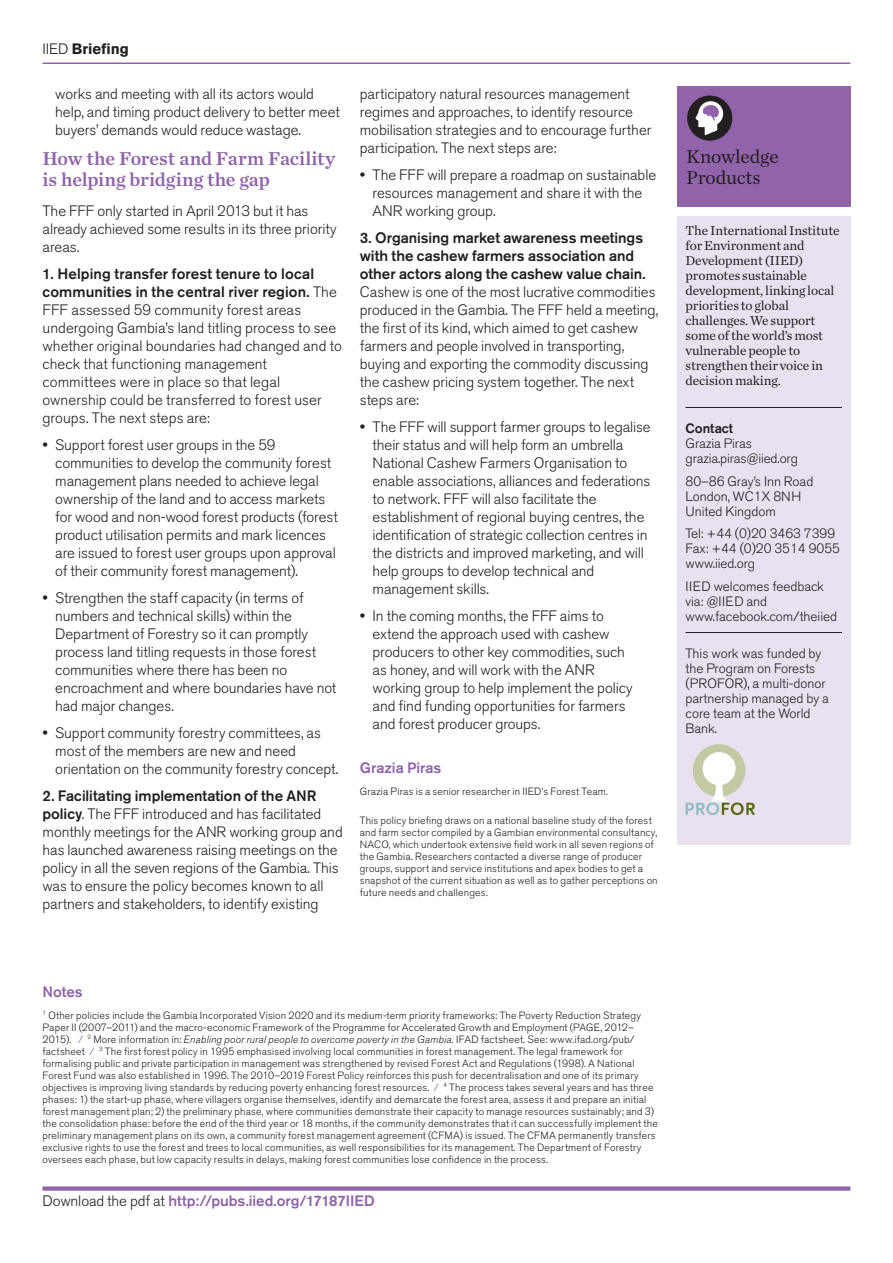
<style>
.page{position:relative;width:893px;height:1263px;background:#fff}
.page>*{position:absolute;margin:0;border:0;box-sizing:border-box;transform-origin:0 0}
.t1{font:19.5px/21px "Chronicle Text G1 Semi";letter-spacing:-.005em;color:#9063aa}
.t2{font:19.5px/20.7px "Chronicle Text G1";letter-spacing:-.01em;color:#231f20}
.t3{font:300 15px/18px "Akzidenz Grotesk BE";letter-spacing:-.005em;color:#231f20}
.t4{font:500 15px/18px "Akzidenz Grotesk BE";letter-spacing:-.005em;color:#231f20}
.t5{font:500 15px "Akzidenz Grotesk BE";letter-spacing:-.005em;color:#9063aa}
.t6{font:700 15px "Akzidenz Grotesk BE";letter-spacing:-.005em;color:#231f20}
.t7{font:300 13.5px/15px "Akzidenz Grotesk BE";letter-spacing:-.005em;color:#231f20}
.t8{font:13.5px/15px "Chronicle Text G1";letter-spacing:-.01em;color:#231f20}
.t9{font:500 13.5px "Akzidenz Grotesk BE";letter-spacing:-.005em;color:#231f20}
.t10{font:300 10.5px/12px "Akzidenz Grotesk BE";letter-spacing:.015em;color:#231f20}
.s1{font-weight:300}
.s2{font-weight:500}
.s3{color:#9063aa}
.s4{font-style:italic}
.s5{font-weight:300;color:#231f20}
</style>
<div class="page">
<div style="left:677px;top:86px;width:173px;height:121px;background:#9063aa"></div>
<div style="left:687px;top:95px;width:45px;height:46px;background:#231f20;border-radius:50%"></div>
<svg style="left:695px;top:101px;width:28px;height:34px"></svg>
<div style="left:677px;top:216px;width:173px;height:628px;background:#e9e1ef"></div>
<hr style="left:686px;top:407px;width:156px;height:1px;background:#231f20">
<hr style="left:686px;top:632px;width:156px;height:1px;background:#231f20">
<hr style="left:43px;top:63px;width:807px;height:1px;background:#9063aa">
<div style="left:43px;top:1186px;width:807px;height:5px;background:#9063aa"></div>
<div style="left:693px;top:744px;width:52px;height:53px;background:#c2caa4;border-radius:50%"></div>
<svg style="left:686px;top:778px;width:69px;height:37px"></svg>
<div style="left:703px;top:752px;width:33px;height:33px;background:#fff;border-radius:50%"></div>
<p class="t6" style="left:43px;top:40px;width:88px"><span class="s1">IIED</span> Briefing</p>
<p class="t3" style="left:55px;top:85px;width:286px">works and meeting with all its actors would help, and timing product delivery to better meet buyers’ demands would reduce wastage.</p>
<h1 class="t1" style="left:43px;top:147px;width:294px">How the Forest and Farm Facility is helping bridging the gap</h1>
<p class="t3" style="left:43px;top:202px;width:296px">The FFF only started in April 2013 but it has already achieved some results in its three priority areas.</p>
<p class="t3" style="left:43px;top:265px;width:301px"><span class="s2">1. Helping transfer forest tenure to local communities in the central river region.</span> The FFF assessed 59 community forest areas undergoing Gambia’s land titling process to see whether original boundaries had changed and to check that functioning management committees were in place so that legal ownership could be transferred to forest user groups. The next steps are:</p>
<p class="t3" style="left:55px;top:436px;width:284px;text-indent:-13px">• Support forest user groups in the 59 communities to develop the community forest management plans needed to achieve legal ownership of the land and to access markets for wood and non-wood forest products (forest product utilisation permits and mark licences are issued to forest user groups upon approval of their community forest management).</p>
<p class="t3" style="left:55px;top:589px;width:283px;text-indent:-13px">• Strengthen the staff capacity (in terms of numbers and technical skills) within the Department of Forestry so it can promptly process land titling requests in those forest communities where there has been no encroachment and where boundaries have not had major changes.</p>
<p class="t3" style="left:55px;top:724px;width:285px;text-indent:-13px">• Support community forestry committees, as most of the members are new and need orientation on the community forestry concept.</p>
<p class="t3" style="left:43px;top:787px;width:302px"><span class="s2">2. Facilitating implementation of the ANR policy</span>. The FFF introduced and has facilitated monthly meetings for the ANR working group and has launched awareness raising meetings on the policy in all the seven regions of the Gambia. This was to ensure the policy becomes known to all partners and stakeholders, to identify existing</p>
<p class="t3" style="left:360px;top:85px;width:293px">participatory natural resources management regimes and approaches, to identify resource mobilisation strategies and to encourage further participation. The next steps are:</p>
<p class="t3" style="left:373px;top:166px;width:285px;text-indent:-13px">• The FFF will prepare a roadmap on sustainable resources management and share it with the<br>ANR working group.</p>
<p class="t4" style="left:360px;top:228px;width:287px">3. Organising market awareness meetings with the cashew farmers association and other actors along the cashew value chain.</p>
<p class="t3" style="left:360px;top:283px;width:300px">Cashew is one of the most lucrative commodities produced in the Gambia. The FFF held a meeting, the first of its kind, which aimed to get cashew farmers and people involved in transporting, buying and exporting the commodity discussing the cashew pricing system together. The next steps are:</p>
<p class="t3" style="left:373px;top:418px;width:280px;text-indent:-13px">• The FFF will support farmer groups to legalise their status and will help form an umbrella National Cashew Farmers Organisation to enable associations, alliances and federations to network. FFF will also facilitate the establishment of regional buying centres, the identification of strategic collection centres in the districts and improved marketing, and will help groups to develop technical and management skills.</p>
<p class="t3" style="left:373px;top:607px;width:261px;text-indent:-13px">• In the coming months, the FFF aims to extend the approach used with cashew producers to other key commodities, such as honey, and will work with the ANR working group to help implement the policy and find funding opportunities for farmers and forest producer groups.</p>
<p class="t5" style="left:360px;top:759px;width:83px">Grazia Piras</p>
<p class="t10" style="left:360px;top:785px;width:250px">Grazia Piras is a senior researcher in IIED’s Forest Team.</p>
<p class="t10" style="left:360px;top:814px;width:299px">This policy briefing draws on a national baseline study of the forest and farm sector compiled by a Gambian environmental consultancy, NACO, which undertook extensive field work in all seven regions of the Gambia. Researchers contacted a diverse range of producer groups, support and service institutions and apex bodies to get a snapshot of the current situation as well as to gather perceptions on future needs and challenges.</p>
<h1 class="t2" style="left:686px;top:145px;width:94px">Knowledge<br>Products</h1>
<p class="t8" style="left:686px;top:223px;width:155px">The International Institute for Environment and<br>Development (IIED) promotes sustainable development, linking local priorities to global challenges. We support some of the world’s most vulnerable people to strengthen their voice in decision making.</p>
<p class="t9" style="left:686px;top:420px;width:49px">Contact</p>
<p class="t7" style="left:686px;top:436px;width:114px">Grazia Piras grazia.piras@iied.org</p>
<p class="t7" style="left:686px;top:474px;width:129px">80–86 Gray’s Inn Road<br>London, WC1X 8NH<br>United Kingdom</p>
<p class="t7" style="left:686px;top:526px;width:156px">Tel: +44 (0)20 3463 7399<br>Fax: +44 (0)20 3514 9055 www.iied.org</p>
<p class="t7" style="left:686px;top:579px;width:153px">IIED welcomes feedback via: @IIED and www.facebook.com/theiied</p>
<p class="t7" style="left:686px;top:646px;width:145px">This work was funded by the Program on Forests (PROFOR), a multi-donor partnership managed by a core team at the World<br>Bank.</p>
<p class="t5" style="left:43px;top:982px;width:42px">Notes</p>
<p class="t10" style="left:43px;top:1009px;width:617px"><sup>1</sup> Other policies include the Gambia Incorporated Vision 2020 and its medium-term priority frameworks: The Poverty Reduction Strategy Paper II (2007–2011) and the macro-economic Framework of the Programme for Accelerated Growth and Employment (PAGE, 2012– 2015). <span class="s3">/</span> <sup>2</sup> More information in: <span class="s4">Enabling poor rural people to overcome poverty in the Gambia.</span> IFAD factsheet. See: www.ifad.org/pub/ factsheet <span class="s3">/</span> <sup>3</sup> The first forest policy in 1995 emphasised involving local communities in forest management. The legal framework for formalising public and private participation in management was strengthened by revised Forest Act and Regulations (1998). A National Forest Fund was also established in 1996. The 2010–2019 Forest Policy reinforces this push for decentralisation and one of its primary objectives is improving living standards by reducing poverty enhancing forest resources. <span class="s3">/</span> <sup>4</sup> The process takes several years and has three phases: 1) the start-up phase, where villagers organise themselves, identify and demarcate the forest area, assess it and prepare an initial forest management plan; 2) the preliminary phase, where communities demonstrate their capacity to manage resources sustainably; and 3) the consolidation phase: before the end of the third year or 18 months, if the community demonstrates that it can successfully implement the preliminary management plans on its own, a community forest management agreement (CFMA) is issued. The CFMA permanently transfers exclusive rights to use the forest and trees to local communities, as well responsibilities for its management. The Department of Forestry oversees each phase, but low capacity results in delays, making forest communities lose confidence in the process.</p>
<p class="t5" style="left:43px;top:1192px;width:334px"><span class="s5">Download the pdf at</span> http://pubs.iied.org/17187IIED</p>
</div>
